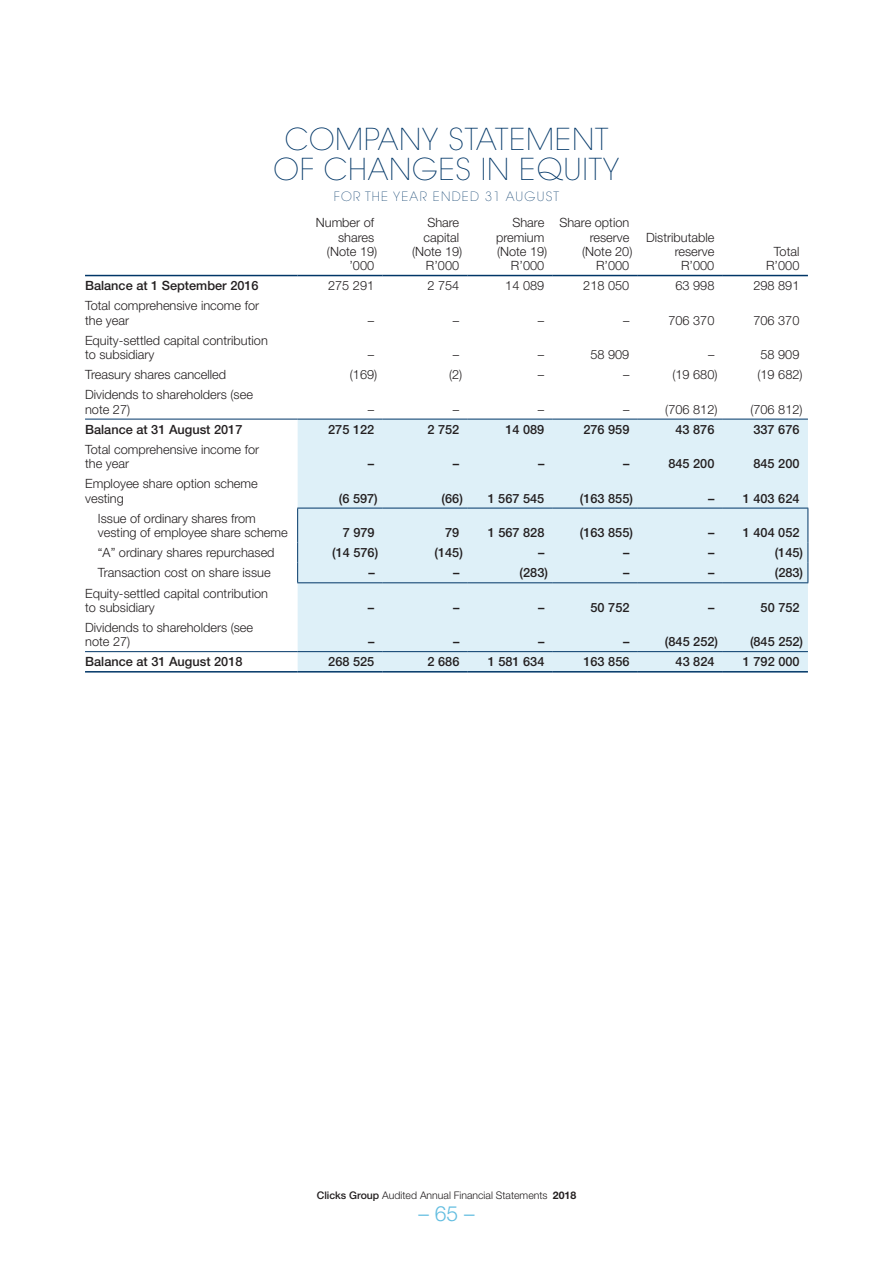
<style>
.page{position:relative;width:893px;height:1263px;background:#fff}
.page>*{position:absolute;margin:0;border:0;box-sizing:border-box;transform-origin:0 0}
.t1{font:200 30px/30px "ITC Avant Garde Std";letter-spacing:.025em;color:#003667;text-align:center}
.t2{font:300 21px "Helvetica Neue LT Std";color:#62bde0}
.t3{font:300 12.75px/14.2px "Helvetica Neue LT Std";color:#231f20}
.t4{font:500 12.75px "Helvetica Neue LT Std";color:#231f20}
.t5{font:200 12.75px "ITC Avant Garde Std";letter-spacing:.1em;color:#003667}
.t6{font:300 10.5px "Helvetica Neue LT Std";color:#231f20}
.s1{font-weight:500}
.s2{font-weight:700}
</style>
<div class="page">
<div style="left:298px;top:420px;width:510px;height:251px;background:#def0f8"></div>
<hr style="left:85px;top:275px;width:213px;height:1px;background:#003667">
<hr style="left:298px;top:275px;width:85px;height:1px;background:#003667">
<hr style="left:383px;top:275px;width:85px;height:1px;background:#003667">
<hr style="left:468px;top:275px;width:85px;height:1px;background:#003667">
<hr style="left:553px;top:275px;width:85px;height:1px;background:#003667">
<hr style="left:638px;top:275px;width:85px;height:1px;background:#003667">
<hr style="left:723px;top:275px;width:85px;height:1px;background:#003667">
<hr style="left:85px;top:671px;width:213px;height:1px;background:#003667">
<hr style="left:298px;top:671px;width:85px;height:1px;background:#003667">
<hr style="left:383px;top:671px;width:85px;height:1px;background:#003667">
<hr style="left:468px;top:671px;width:85px;height:1px;background:#003667">
<hr style="left:553px;top:671px;width:85px;height:1px;background:#003667">
<hr style="left:638px;top:671px;width:85px;height:1px;background:#003667">
<hr style="left:723px;top:671px;width:85px;height:1px;background:#003667">
<hr style="left:85px;top:419px;width:213px;height:1px;background:#003667">
<hr style="left:298px;top:419px;width:85px;height:1px;background:#003667">
<hr style="left:383px;top:419px;width:85px;height:1px;background:#003667">
<hr style="left:468px;top:419px;width:85px;height:1px;background:#003667">
<hr style="left:553px;top:419px;width:85px;height:1px;background:#003667">
<hr style="left:638px;top:419px;width:85px;height:1px;background:#003667">
<hr style="left:723px;top:419px;width:85px;height:1px;background:#003667">
<hr style="left:297px;top:508px;width:86px;height:1px;background:#003667">
<hr style="left:297px;top:508px;width:1px;height:34px;background:#003667">
<hr style="left:383px;top:508px;width:85px;height:1px;background:#003667">
<hr style="left:468px;top:508px;width:85px;height:1px;background:#003667">
<hr style="left:553px;top:508px;width:85px;height:1px;background:#003667">
<hr style="left:638px;top:508px;width:85px;height:1px;background:#003667">
<hr style="left:723px;top:508px;width:85px;height:1px;background:#003667">
<hr style="left:807px;top:508px;width:1px;height:34px;background:#003667">
<svg style="left:297px;top:542px;width:1px;height:40px"></svg>
<svg style="left:807px;top:542px;width:1px;height:40px"></svg>
<hr style="left:297px;top:582px;width:86px;height:1px;background:#003667">
<hr style="left:383px;top:582px;width:85px;height:1px;background:#003667">
<hr style="left:468px;top:582px;width:85px;height:1px;background:#003667">
<hr style="left:553px;top:582px;width:85px;height:1px;background:#003667">
<hr style="left:638px;top:582px;width:85px;height:1px;background:#003667">
<hr style="left:723px;top:582px;width:85px;height:1px;background:#003667">
<hr style="left:85px;top:651px;width:213px;height:1px;background:#003667">
<hr style="left:298px;top:651px;width:85px;height:1px;background:#003667">
<hr style="left:383px;top:651px;width:85px;height:1px;background:#003667">
<hr style="left:468px;top:651px;width:85px;height:1px;background:#003667">
<hr style="left:553px;top:651px;width:85px;height:1px;background:#003667">
<hr style="left:638px;top:651px;width:85px;height:1px;background:#003667">
<hr style="left:723px;top:651px;width:85px;height:1px;background:#003667">
<h1 class="t1" style="left:274px;top:125px;width:347px">COMPANY STATEMENT<br>OF CHANGES IN EQUITY</h1>
<p class="t5" style="left:334px;top:188px;width:227px">FOR THE YEAR ENDED 31 AUGUST</p>
<p class="t3" style="left:316px;top:215px;width:63px;text-align:right">Number of shares (Note 19) ’000</p>
<p class="t3" style="left:412px;top:215px;width:52px;text-align:right">Share capital (Note 19)<br>R’000</p>
<p class="t3" style="left:496px;top:215px;width:53px;text-align:right">Share premium (Note 19)<br>R’000</p>
<p class="t3" style="left:559px;top:215px;width:74px;text-align:right">Share option reserve<br>(Note 20)<br>R’000</p>
<p class="t3" style="left:646px;top:230px;width:70px;text-align:right">Distributable reserve<br>R’000</p>
<p class="t3" style="left:766px;top:244px;width:35px;text-align:right">Total<br>R’000</p>
<p class="t4" style="left:85px;top:278px;width:175px">Balance at 1 September 2016</p>
<p class="t3" style="left:328px;top:278px;width:48px">275 291</p>
<p class="t3" style="left:427px;top:278px;width:33px">2 754</p>
<p class="t3" style="left:505px;top:278px;width:40px">14 089</p>
<p class="t3" style="left:583px;top:278px;width:48px">218 050</p>
<p class="t3" style="left:675px;top:278px;width:40px">63 998</p>
<p class="t3" style="left:753px;top:278px;width:48px">298 891</p>
<p class="t3" style="left:85px;top:298px;width:176px">Total comprehensive income for the year</p>
<p class="t3" style="left:368px;top:313px;width:8px">–</p>
<p class="t3" style="left:453px;top:313px;width:8px">–</p>
<p class="t3" style="left:538px;top:313px;width:8px">–</p>
<p class="t3" style="left:623px;top:313px;width:8px">–</p>
<p class="t3" style="left:668px;top:313px;width:48px">706 370</p>
<p class="t3" style="left:753px;top:313px;width:48px">706 370</p>
<p class="t3" style="left:85px;top:333px;width:184px">Equity-settled capital contribution to subsidiary</p>
<p class="t3" style="left:368px;top:347px;width:8px">–</p>
<p class="t3" style="left:453px;top:347px;width:8px">–</p>
<p class="t3" style="left:538px;top:347px;width:8px">–</p>
<p class="t3" style="left:590px;top:347px;width:40px">58 909</p>
<p class="t3" style="left:708px;top:347px;width:8px">–</p>
<p class="t3" style="left:760px;top:347px;width:40px">58 909</p>
<p class="t3" style="left:85px;top:367px;width:143px">Treasury shares cancelled</p>
<p class="t3" style="left:350px;top:367px;width:29px">(169)</p>
<p class="t3" style="left:449px;top:367px;width:15px">(2)</p>
<p class="t3" style="left:538px;top:367px;width:8px">–</p>
<p class="t3" style="left:623px;top:367px;width:8px">–</p>
<p class="t3" style="left:672px;top:367px;width:47px">(19 680)</p>
<p class="t3" style="left:757px;top:367px;width:47px">(19 682)</p>
<p class="t3" style="left:85px;top:387px;width:169px">Dividends to shareholders (see note 27)</p>
<p class="t3" style="left:368px;top:402px;width:8px">–</p>
<p class="t3" style="left:453px;top:402px;width:8px">–</p>
<p class="t3" style="left:538px;top:402px;width:8px">–</p>
<p class="t3" style="left:623px;top:402px;width:8px">–</p>
<p class="t3" style="left:665px;top:402px;width:54px">(706 812)</p>
<p class="t3" style="left:750px;top:402px;width:54px">(706 812)</p>
<p class="t4" style="left:85px;top:422px;width:159px">Balance at 31 August 2017</p>
<p class="t4" style="left:328px;top:422px;width:48px">275 122</p>
<p class="t4" style="left:427px;top:422px;width:33px">2 752</p>
<p class="t4" style="left:505px;top:422px;width:40px">14 089</p>
<p class="t4" style="left:583px;top:422px;width:48px">276 959</p>
<p class="t4" style="left:675px;top:422px;width:40px">43 876</p>
<p class="t4" style="left:753px;top:422px;width:48px">337 676</p>
<p class="t3" style="left:85px;top:442px;width:176px">Total comprehensive income for the year</p>
<p class="t4" style="left:368px;top:456px;width:8px">–</p>
<p class="t4" style="left:453px;top:456px;width:8px">–</p>
<p class="t4" style="left:538px;top:456px;width:8px">–</p>
<p class="t4" style="left:623px;top:456px;width:8px">–</p>
<p class="t4" style="left:668px;top:456px;width:48px">845 200</p>
<p class="t4" style="left:753px;top:456px;width:48px">845 200</p>
<p class="t3" style="left:85px;top:476px;width:174px">Employee share option scheme vesting</p>
<p class="t3" style="left:98px;top:511px;width:191px">Issue of ordinary shares from vesting of employee share scheme</p>
<p class="t4" style="left:339px;top:490px;width:40px">(6 597)</p>
<p class="t4" style="left:442px;top:490px;width:23px">(66)</p>
<p class="t4" style="left:488px;top:490px;width:58px">1 567 545</p>
<p class="t4" style="left:580px;top:490px;width:55px">(163 855)</p>
<p class="t4" style="left:708px;top:490px;width:93px">– 1 403 624</p>
<p class="t4" style="left:343px;top:525px;width:33px">7 979</p>
<p class="t4" style="left:445px;top:525px;width:16px">79</p>
<p class="t4" style="left:488px;top:525px;width:58px">1 567 828</p>
<p class="t4" style="left:580px;top:525px;width:55px">(163 855)</p>
<p class="t4" style="left:708px;top:525px;width:93px">– 1 404 052</p>
<p class="t3" style="left:98px;top:545px;width:178px">“A” ordinary shares repurchased</p>
<p class="t4" style="left:332px;top:545px;width:48px">(14 576)</p>
<p class="t4" style="left:435px;top:545px;width:30px">(145)</p>
<p class="t4" style="left:538px;top:545px;width:8px">–</p>
<p class="t4" style="left:623px;top:545px;width:8px">–</p>
<p class="t4" style="left:708px;top:545px;width:8px">–</p>
<p class="t4" style="left:775px;top:545px;width:30px">(145)</p>
<p class="t3" style="left:98px;top:565px;width:174px">Transaction cost on share issue</p>
<p class="t4" style="left:368px;top:565px;width:8px">–</p>
<p class="t4" style="left:453px;top:565px;width:8px">–</p>
<p class="t4" style="left:520px;top:565px;width:30px">(283)</p>
<p class="t4" style="left:623px;top:565px;width:8px">–</p>
<p class="t4" style="left:708px;top:565px;width:8px">–</p>
<p class="t4" style="left:775px;top:565px;width:30px">(283)</p>
<p class="t3" style="left:85px;top:586px;width:184px">Equity-settled capital contribution to subsidiary</p>
<p class="t4" style="left:368px;top:600px;width:8px">–</p>
<p class="t4" style="left:453px;top:600px;width:8px">–</p>
<p class="t4" style="left:538px;top:600px;width:8px">–</p>
<p class="t4" style="left:590px;top:600px;width:40px">50 752</p>
<p class="t4" style="left:708px;top:600px;width:8px">–</p>
<p class="t4" style="left:761px;top:600px;width:40px">50 752</p>
<p class="t3" style="left:85px;top:620px;width:169px">Dividends to shareholders (see note 27)</p>
<p class="t4" style="left:368px;top:634px;width:8px">–</p>
<p class="t4" style="left:453px;top:634px;width:8px">–</p>
<p class="t4" style="left:538px;top:634px;width:8px">–</p>
<p class="t4" style="left:623px;top:634px;width:8px">–</p>
<p class="t4" style="left:665px;top:634px;width:55px">(845 252)</p>
<p class="t4" style="left:750px;top:634px;width:55px">(845 252)</p>
<p class="t4" style="left:85px;top:654px;width:159px">Balance at 31 August 2018</p>
<p class="t4" style="left:328px;top:654px;width:48px">268 525</p>
<p class="t4" style="left:427px;top:654px;width:33px">2 686</p>
<p class="t4" style="left:488px;top:654px;width:58px">1 581 634</p>
<p class="t4" style="left:583px;top:654px;width:48px">163 856</p>
<p class="t4" style="left:676px;top:654px;width:40px">43 824</p>
<p class="t4" style="left:743px;top:654px;width:58px">1 792 000</p>
<p class="t6" style="left:317px;top:1189px;width:261px"><span class="s1">Clicks Group</span> Audited Annual Financial Statements <span class="s2">2018</span></p>
<h2 class="t2" style="left:418px;top:1200px;width:58px">– 65 –</h2>
</div>
